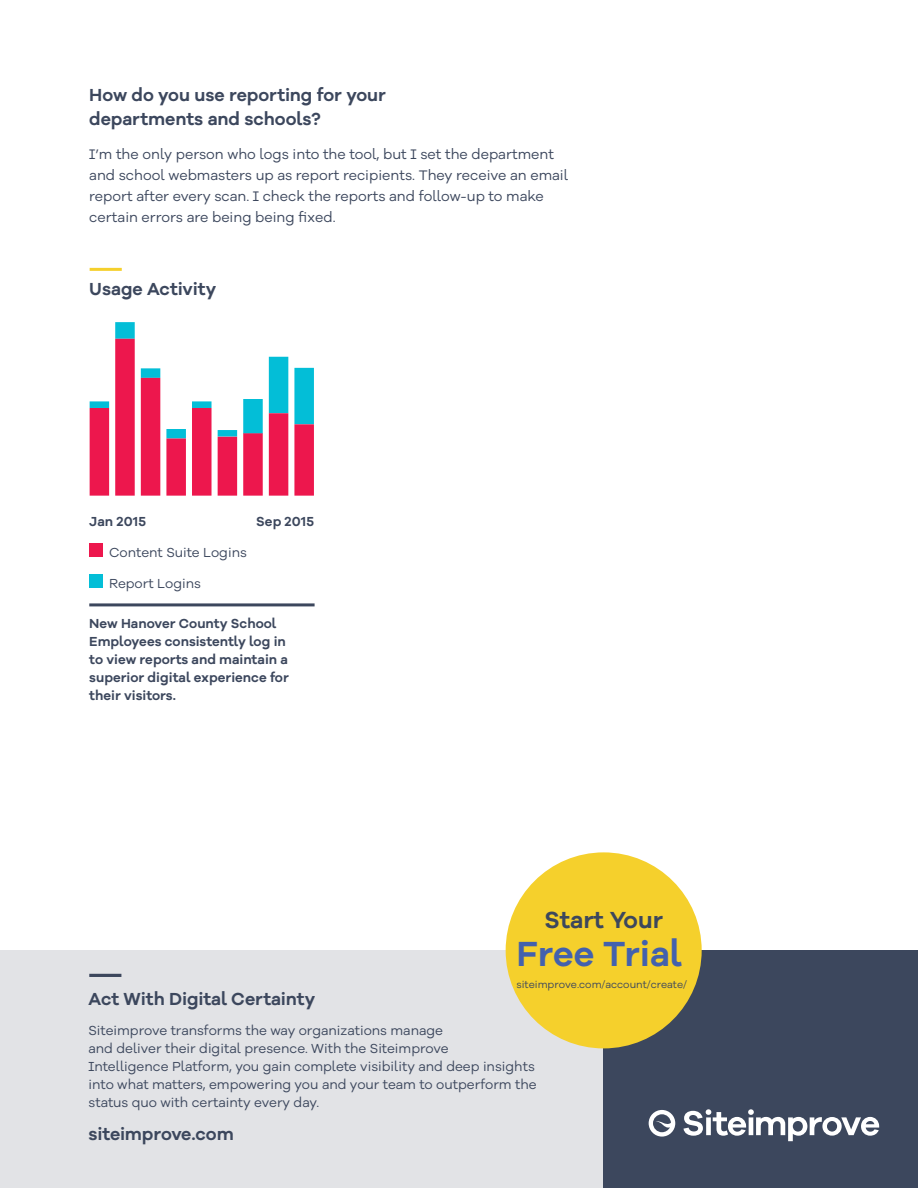
<style>
.page{position:relative;width:918px;height:1188px;background:#fff}
.page>*{position:absolute;margin:0;border:0;box-sizing:border-box;transform-origin:0 0}
.t1{font:600 36px "Galano Grotesque Alt";color:#4361ad}
.t2{font:600 24px "Galano Grotesque Alt";color:#3c475d}
.H2_2017{font:600 18px/24px "Galano Grotesque Alt";letter-spacing:-.005em;color:#3c475d}
.Body_2017{font:14.25px/21px "Galano Grotesque Alt";color:#3c475d}
.Footer_2017{font:13.5px/18px "Galano Grotesque Alt";color:#3c475d}
.t3{font:600 13.5px/18px "Galano Grotesque Alt";color:#3c475d}
.t4{font:10.5px "Galano Grotesque Alt";color:#3c475d}
</style>
<div class="page">
<div style="left:0;top:950px;width:607px;height:238px;background:#e2e3e6"></div>
<div style="left:604px;top:950px;width:314px;height:238px;background:#3c475d"></div>
<svg style="left:649px;top:1110px;width:26px;height:27px"></svg>
<svg style="left:684px;top:1109px;width:195px;height:32px"></svg>
<div style="left:506px;top:852px;width:196px;height:196px;background:#f5d02c;border-radius:50%"></div>
<hr style="left:89px;top:974px;width:32px;height:3px;background:#3c475d">
<div style="left:90px;top:408px;width:19px;height:88px;background:#ed174d"></div>
<div style="left:90px;top:401px;width:19px;height:7px;background:#03bed7"></div>
<div style="left:115px;top:322px;width:20px;height:17px;background:#03bed7"></div>
<div style="left:115px;top:339px;width:20px;height:157px;background:#ed174d"></div>
<div style="left:141px;top:368px;width:19px;height:10px;background:#03bed7"></div>
<div style="left:141px;top:378px;width:19px;height:118px;background:#ed174d"></div>
<div style="left:166px;top:429px;width:20px;height:10px;background:#03bed7"></div>
<div style="left:166px;top:439px;width:20px;height:57px;background:#ed174d"></div>
<div style="left:192px;top:401px;width:20px;height:7px;background:#03bed7"></div>
<div style="left:192px;top:408px;width:20px;height:88px;background:#ed174d"></div>
<div style="left:218px;top:430px;width:19px;height:7px;background:#03bed7"></div>
<div style="left:218px;top:437px;width:19px;height:59px;background:#ed174d"></div>
<div style="left:243px;top:399px;width:20px;height:35px;background:#03bed7"></div>
<div style="left:243px;top:433px;width:20px;height:63px;background:#ed174d"></div>
<div style="left:269px;top:357px;width:19px;height:56px;background:#03bed7"></div>
<div style="left:269px;top:413px;width:19px;height:83px;background:#ed174d"></div>
<div style="left:294px;top:368px;width:20px;height:56px;background:#03bed7"></div>
<div style="left:294px;top:424px;width:20px;height:72px;background:#ed174d"></div>
<div style="left:89px;top:575px;width:13px;height:13px;background:#03bed7"></div>
<div style="left:89px;top:543px;width:13px;height:13px;background:#ed174d"></div>
<hr style="left:89px;top:603px;width:226px;height:3px;background:#3c475d">
<hr style="left:90px;top:268px;width:32px;height:3px;background:#f5d02c">
<h2 class="H2_2017" style="left:89px;top:83px;width:298px">How do you use reporting for your departments and schools?</h2>
<p class="Body_2017" style="left:89px;top:143px;width:480px">I’m the only person who logs into the tool, but I set the department and school webmasters up as report recipients. They receive an email report after every scan. I check the reports and follow-up to make certain errors are being being fixed.</p>
<h3 class="H2_2017" style="left:89px;top:277px;width:128px">Usage Activity</h3>
<p class="t3" style="left:89px;top:512px;width:58px">Jan 2015</p>
<p class="t3" style="left:256px;top:512px;width:60px">Sep 2015</p>
<p class="Footer_2017" style="left:109px;top:543px;width:139px">Content Suite Logins</p>
<p class="Footer_2017" style="left:109px;top:574px;width:93px">Report Logins</p>
<p class="t3" style="left:89px;top:614px;width:201px">New Hanover County School<br>Employees consistently log in to view reports and maintain a superior digital experience for their visitors.</p>
<p class="t2" style="left:544px;top:904px;width:120px">Start Your</p>
<p class="t1" style="left:516px;top:930px;width:167px">Free Trial</p>
<p class="t4" style="left:516px;top:978px;width:172px">siteimprove.com/account/create/</p>
<h2 class="H2_2017" style="left:89px;top:986px;width:228px">Act With Digital Certainty</h2>
<p class="Footer_2017" style="left:89px;top:1021px;width:450px">Siteimprove transforms the way organizations manage<br>and deliver their digital presence. With the Siteimprove<br>Intelligence Platform, you gain complete visibility and deep insights into what matters, empowering you and your team to outperform the status quo with certainty every day.</p>
<h2 class="H2_2017" style="left:89px;top:1121px;width:147px">siteimprove.com</h2>
</div>
